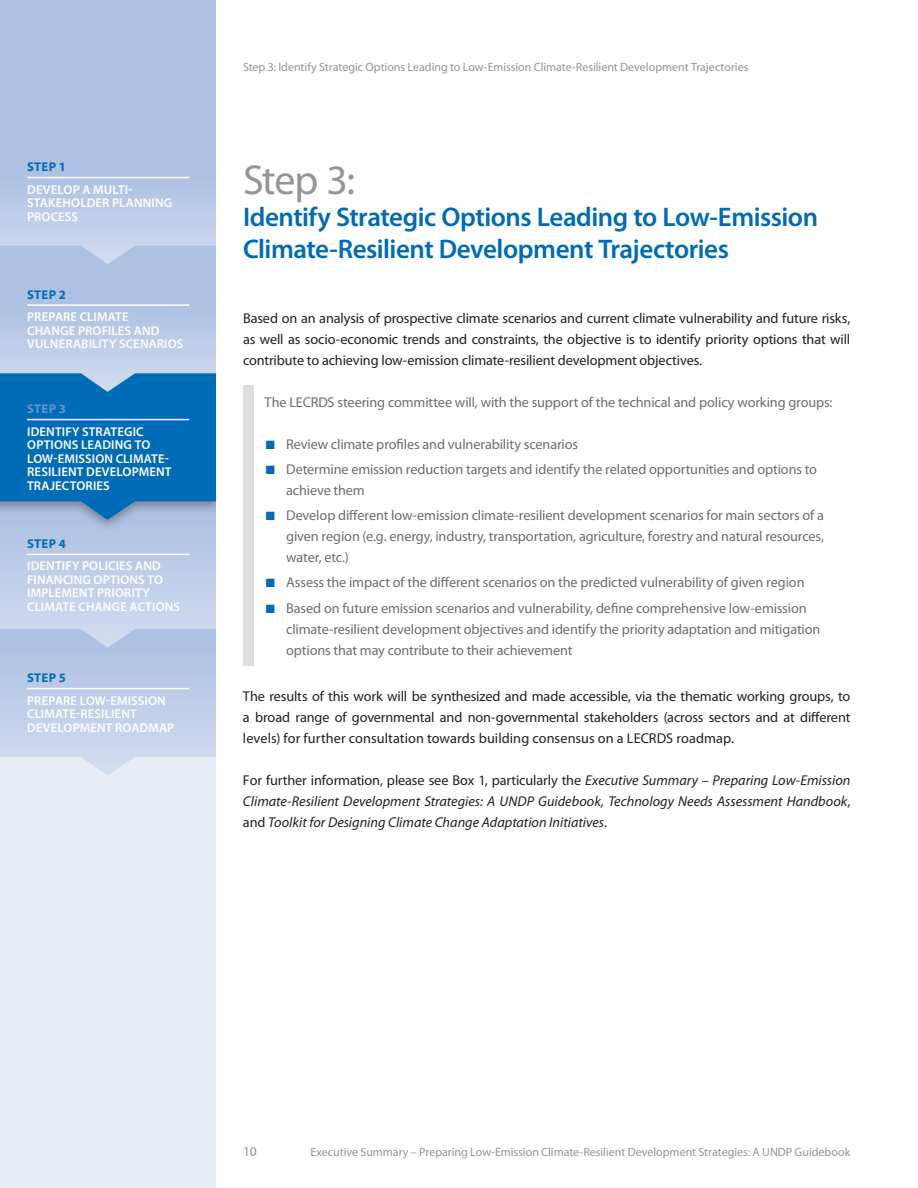
<style>
.page{position:relative;width:918px;height:1188px;background:#fff}
.page>*{position:absolute;margin:0;border:0;box-sizing:border-box;transform-origin:0 0}
.text{font:42px "Myriad Pro";color:#939598}
._02-section_subhead{font:600 27px/32.4px "Myriad Pro";letter-spacing:-.02em;color:#006bb6}
.text_-_shaded_bullet{font:14.25px/21px "Myriad Pro";letter-spacing:-.01em;color:#6c6d70}
.text-2{font:14.25px/21px "Myriad Pro";color:#231f20;text-align:justify}
.text-3{font:italic 14.25px/21px "Myriad Pro";color:#231f20;text-align:justify}
.text_-_shaded{font:14.25px "Myriad Pro";letter-spacing:-.01em;color:#6c6d70}
.t1{font:13.5px "Myriad Pro";color:#939598}
.sidebar_-_steps___ti{font:600 12.75px/13.5px "Myriad Pro";letter-spacing:.01em;color:#fff}
.sidebar_-_steps{font:700 12.75px "Myriad Pro";letter-spacing:.02em;color:#006bb6}
.sidebar_-_steps-2{font:700 12.75px "Myriad Pro";color:#6794cd}
.folio_-_top_left{font:12px "Myriad Pro";letter-spacing:-.005em;color:#939598}
.s1{color:#006bb6}
.s2{font-style:normal}
</style>
<div class="page">
<div style="left:243px;top:385px;width:11px;height:281px;background:#dcdddf"></div>
<div style="left:0;top:718px;width:216px;height:470px;background:#e8edf7"></div>
<svg style="left:0;top:264px;width:216px;height:511px;background:#8db3db"></svg>
<svg style="left:0;top:0;width:216px;height:264px;background:#b1c4e4"></svg>
<hr style="left:27px;top:177px;width:162px;height:1px;background:#fff">
<hr style="left:27px;top:304px;width:162px;height:2px;background:#fff">
<p class="sidebar_-_steps" style="left:27px;top:159px;width:40px">STEP 1</p>
<p class="sidebar_-_steps___ti" style="left:27px;top:182px;width:147px">DEVELOP A MULTI-<br>STAKEHOLDER PLANNING<br>PROCESS</p>
<p class="sidebar_-_steps" style="left:27px;top:286px;width:40px">STEP 2</p>
<p class="sidebar_-_steps___ti" style="left:27px;top:310px;width:158px">PREPARE CLIMATE<br>CHANGE PROFILES AND<br>VULNERABILITY SCENARIOS</p>
<p class="sidebar_-_steps-2" style="left:27px;top:401px;width:40px">STEP 3</p>
<p class="sidebar_-_steps___ti" style="left:27px;top:424px;width:146px">IDENTIFY STRATEGIC<br>OPTIONS LEADING TO<br>LOW-EMISSION CLIMATE-<br>RESILIENT DEVELOPMENT<br>TRAJECTORIES</p>
<p class="sidebar_-_steps" style="left:27px;top:536px;width:40px">STEP 4</p>
<p class="sidebar_-_steps___ti" style="left:27px;top:559px;width:154px">IDENTIFY POLICIES AND<br>FINANCING OPTIONS TO<br>IMPLEMENT PRIORITY<br>CLIMATE CHANGE ACTIONS</p>
<p class="sidebar_-_steps" style="left:27px;top:670px;width:40px">STEP 5</p>
<p class="sidebar_-_steps___ti" style="left:27px;top:693px;width:149px">PREPARE LOW-EMISSION<br>CLIMATE-RESILIENT<br>DEVELOPMENT ROADMAP</p>
<p class="folio_-_top_left" style="left:243px;top:59px;width:507px">Step 3: Identify Strategic Options Leading to Low-Emission Climate-Resilient Development Trajectories</p>
<p class="text" style="left:243px;top:154px;width:114px">Step 3:</p>
<p class="_02-section_subhead" style="left:243px;top:200px;width:577px">Identify Strategic Options Leading to Low-Emission<br>Climate-Resilient Development Trajectories</p>
<p class="text-2" style="left:243px;top:307px;width:609px">Based on an analysis of prospective climate scenarios and current climate vulnerability and future risks, as well as socio-economic trends and constraints, the objective is to identify priority options that will contribute to achieving low-emission climate-resilient development objectives.</p>
<p class="text_-_shaded" style="left:265px;top:393px;width:569px">The LECRDS steering committee will, with the support of the technical and policy working groups:</p>
<p class="text_-_shaded_bullet" style="left:266px;top:433px;width:314px"><span class="s1">■</span> Review climate profiles and vulnerability scenarios</p>
<p class="text_-_shaded_bullet" style="left:286px;top:458px;width:532px;text-indent:-21px"><span class="s1">■</span> Determine emission reduction targets and identify the related opportunities and options to achieve them</p>
<p class="text_-_shaded_bullet" style="left:286px;top:505px;width:539px;text-align:justify;text-indent:-21px"><span class="s1">■</span> Develop different low-emission climate-resilient development scenarios for main sectors of a given region (e.g. energy, industry, transportation, agriculture, forestry and natural resources, water, etc.)</p>
<p class="text_-_shaded_bullet" style="left:266px;top:572px;width:540px"><span class="s1">■</span> Assess the impact of the different scenarios on the predicted vulnerability of given region</p>
<p class="text_-_shaded_bullet" style="left:286px;top:597px;width:536px;text-indent:-21px"><span class="s1">■</span> Based on future emission scenarios and vulnerability, define comprehensive low-emission climate-resilient development objectives and identify the priority adaptation and mitigation options that may contribute to their achievement</p>
<p class="text-2" style="left:243px;top:686px;width:609px">The results of this work will be synthesized and made accessible, via the thematic working groups, to a broad range of governmental and non-governmental stakeholders (across sectors and at different levels) for further consultation towards building consensus on a LECRDS roadmap.</p>
<p class="text-3" style="left:243px;top:770px;width:609px"><span class="s2">For further information, please see Box 1, particularly the</span> Executive Summary – Preparing Low-Emission Climate-Resilient Development Strategies: A UNDP Guidebook, Technology Needs Assessment Handbook<span class="s2">, and</span> Toolkit for Designing Climate Change Adaptation Initiatives<span class="s2">.</span></p>
<p class="t1" style="left:243px;top:1143px;width:15px">10</p>
<p class="folio_-_top_left" style="left:310px;top:1145px;width:542px">Executive Summary – Preparing Low-Emission Climate-Resilient Development Strategies: A UNDP Guidebook</p>
</div>
